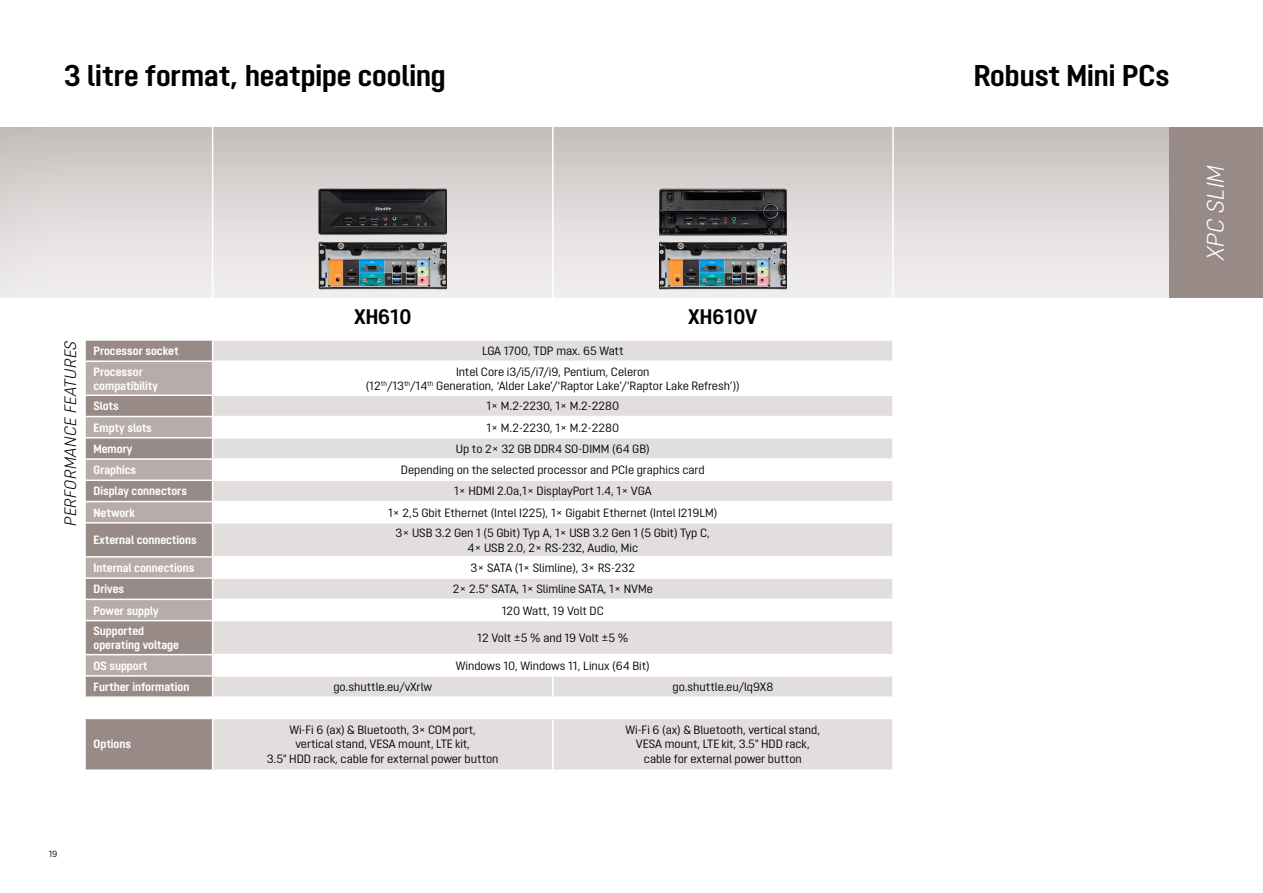
<style>
.page{position:relative;width:1263px;height:893px;background:#fff}
.page>*{position:absolute;margin:0;border:0;box-sizing:border-box;transform-origin:0 0}
.t1{font:700 30px "Opinion Pro";color:#000}
.t2{font:italic 300 24px "Opinion Pro";color:#fff}
.t3{font:700 21px "Opinion Pro";color:#000}
.t4{font:italic 300 16.5px "Opinion Pro";letter-spacing:.02em;color:#000}
.t5{font:12px/14.4px "Opinion Pro";color:#000;text-align:center}
.t6{font:700 12px/14.4px "Opinion Pro";color:#fff}
.t7{font:9px "Opinion Pro";color:#000}
</style>
<div class="page">
<div style="left:0;top:126px;width:1263px;height:171px;background:#000;opacity:.1"></div>
<hr style="left:212px;top:127px;width:1px;height:170px;background:#fff">
<img style="left:319px;top:180px;width:127px;height:58px">
<img style="left:659px;top:184px;width:128px;height:53px">
<img style="left:319px;top:238px;width:127px;height:55px">
<img style="left:659px;top:237px;width:128px;height:56px">
<hr style="left:552px;top:127px;width:2px;height:170px;background:#fff">
<hr style="left:892px;top:127px;width:2px;height:170px;background:#fff">
<div style="left:1169px;top:127px;width:94px;height:170px;background:#988a86"></div>
<div style="left:86px;top:719px;width:126px;height:50px;background:#988a86"></div>
<div style="left:213px;top:341px;width:679px;height:428px;background:#e2dedd"></div>
<svg style="left:213px;top:362px;width:679px;height:356px"></svg>
<hr style="left:213px;top:360px;width:340px;height:2px;background:#fff">
<hr style="left:553px;top:360px;width:341px;height:2px;background:#fff">
<hr style="left:213px;top:394px;width:340px;height:2px;background:#fff">
<hr style="left:553px;top:394px;width:341px;height:2px;background:#fff">
<hr style="left:213px;top:416px;width:340px;height:1px;background:#fff">
<hr style="left:553px;top:416px;width:341px;height:1px;background:#fff">
<hr style="left:213px;top:437px;width:340px;height:1px;background:#fff">
<hr style="left:553px;top:437px;width:341px;height:1px;background:#fff">
<hr style="left:213px;top:458px;width:340px;height:2px;background:#fff">
<hr style="left:553px;top:458px;width:341px;height:2px;background:#fff">
<hr style="left:213px;top:480px;width:340px;height:1px;background:#fff">
<hr style="left:553px;top:480px;width:341px;height:1px;background:#fff">
<hr style="left:213px;top:501px;width:340px;height:1px;background:#fff">
<hr style="left:553px;top:501px;width:341px;height:1px;background:#fff">
<hr style="left:213px;top:522px;width:340px;height:2px;background:#fff">
<hr style="left:553px;top:522px;width:341px;height:2px;background:#fff">
<hr style="left:213px;top:556px;width:340px;height:2px;background:#fff">
<hr style="left:553px;top:556px;width:341px;height:2px;background:#fff">
<hr style="left:213px;top:577px;width:340px;height:2px;background:#fff">
<hr style="left:553px;top:577px;width:341px;height:2px;background:#fff">
<hr style="left:213px;top:599px;width:340px;height:1px;background:#fff">
<hr style="left:553px;top:599px;width:341px;height:1px;background:#fff">
<hr style="left:213px;top:620px;width:340px;height:1px;background:#fff">
<hr style="left:553px;top:620px;width:341px;height:1px;background:#fff">
<hr style="left:213px;top:654px;width:340px;height:1px;background:#fff">
<hr style="left:553px;top:654px;width:341px;height:1px;background:#fff">
<hr style="left:213px;top:675px;width:340px;height:2px;background:#fff">
<hr style="left:553px;top:675px;width:341px;height:2px;background:#fff">
<svg style="left:552px;top:677px;width:2px;height:19px"></svg>
<hr style="left:213px;top:696px;width:340px;height:2px;background:#fff">
<hr style="left:553px;top:696px;width:341px;height:2px;background:#fff">
<hr style="left:552px;top:698px;width:2px;height:20px;background:#fff">
<svg style="left:85px;top:341px;width:128px;height:356px;background:#aca09d"></svg>
<hr style="left:213px;top:718px;width:340px;height:1px;background:#fff">
<hr style="left:553px;top:718px;width:341px;height:1px;background:#fff">
<hr style="left:552px;top:719px;width:2px;height:50px;background:#fff">
<h1 class="t1" style="left:64px;top:58px;width:383px">3 litre format, heatpipe cooling</h1>
<h1 class="t1" style="left:974px;top:58px;width:197px">Robust Mini PCs</h1>
<h3 class="t3" style="left:354px;top:305px;width:59px">XH610</h3>
<h3 class="t3" style="left:688px;top:305px;width:71px">XH610V</h3>
<h3 class="t4" style="left:61px;top:526px;width:187px;rotate:-90deg">PERFORMANCE FEATURES</h3>
<p class="t6" style="left:94px;top:344px;width:87px">Processor socket</p>
<p class="t5" style="left:482px;top:344px;width:143px">LGA 1700, TDP max. 65 Watt</p>
<p class="t6" style="left:94px;top:364px;width:66px">Processor compatibility</p>
<p class="t5" style="left:366px;top:364px;width:376px">Intel Core i3/i5/i7/i9, Pentium, Celeron<br>(12<sup>th</sup>/13<sup>th</sup>/14<sup>th</sup> Generation, ‘Alder Lake’/‘Raptor Lake’/‘Raptor Lake Refresh’))</p>
<p class="t6" style="left:94px;top:399px;width:27px">Slots</p>
<p class="t5" style="left:486px;top:399px;width:134px">1× M.2-2230, 1× M.2-2280</p>
<p class="t6" style="left:94px;top:420px;width:60px">Empty slots</p>
<p class="t5" style="left:486px;top:420px;width:134px">1× M.2-2230, 1× M.2-2280</p>
<p class="t6" style="left:94px;top:441px;width:40px">Memory</p>
<p class="t5" style="left:456px;top:441px;width:195px">Up to 2× 32 GB DDR4 SO-DIMM (64 GB)</p>
<p class="t6" style="left:94px;top:463px;width:44px">Graphics</p>
<p class="t5" style="left:401px;top:463px;width:305px">Depending on the selected processor and PCIe graphics card</p>
<p class="t6" style="left:94px;top:484px;width:95px">Display connectors</p>
<p class="t5" style="left:454px;top:484px;width:199px">1× HDMI 2.0a,1× DisplayPort 1.4, 1× VGA</p>
<p class="t6" style="left:94px;top:505px;width:43px">Network</p>
<p class="t5" style="left:388px;top:505px;width:331px">1× 2,5 Gbit Ethernet (Intel I225), 1× Gigabit Ethernet (Intel I219LM)</p>
<p class="t6" style="left:94px;top:533px;width:105px">External connections</p>
<p class="t5" style="left:396px;top:526px;width:316px">3× USB 3.2 Gen 1 (5 Gbit) Typ A, 1× USB 3.2 Gen 1 (5 Gbit) Typ C,<br>4× USB 2.0, 2× RS-232, Audio, Mic</p>
<p class="t6" style="left:94px;top:560px;width:102px">Internal connections</p>
<p class="t5" style="left:471px;top:560px;width:166px">3× SATA (1× Slimline), 3× RS-232</p>
<p class="t6" style="left:94px;top:582px;width:32px">Drives</p>
<p class="t5" style="left:453px;top:582px;width:202px">2× 2.5" SATA, 1× Slimline SATA, 1× NVMe</p>
<p class="t6" style="left:94px;top:603px;width:67px">Power supply</p>
<p class="t5" style="left:502px;top:603px;width:104px">120 Watt, 19 Volt DC</p>
<p class="t6" style="left:94px;top:623px;width:87px">Supported operating voltage</p>
<p class="t5" style="left:477px;top:631px;width:152px">12 Volt ±5 % and 19 Volt ±5 %</p>
<p class="t6" style="left:94px;top:658px;width:55px">OS support</p>
<p class="t5" style="left:456px;top:658px;width:195px">Windows 10, Windows 11, Linux (64 Bit)</p>
<p class="t6" style="left:94px;top:679px;width:97px">Further information</p>
<p class="t5" style="left:333px;top:680px;width:100px">go.shuttle.eu/vXrlw</p>
<p class="t5" style="left:672px;top:680px;width:102px">go.shuttle.eu/lq9X8</p>
<p class="t6" style="left:94px;top:737px;width:39px">Options</p>
<p class="t7" style="left:49px;top:849px;width:10px">19</p>
<p class="t5" style="left:267px;top:723px;width:233px">Wi-Fi 6 (ax) &amp; Bluetooth, 3× COM port,<br>vertical stand, VESA mount, LTE kit,<br>3.5" HDD rack, cable for external power button</p>
<p class="t5" style="left:626px;top:723px;width:196px">Wi-Fi 6 (ax) &amp; Bluetooth, vertical stand,<br>VESA mount, LTE kit, 3.5" HDD rack, cable for external power button</p>
<h2 class="t2" style="left:1202px;top:260px;width:96px;rotate:-90deg">XPC SLIM</h2>
</div>
